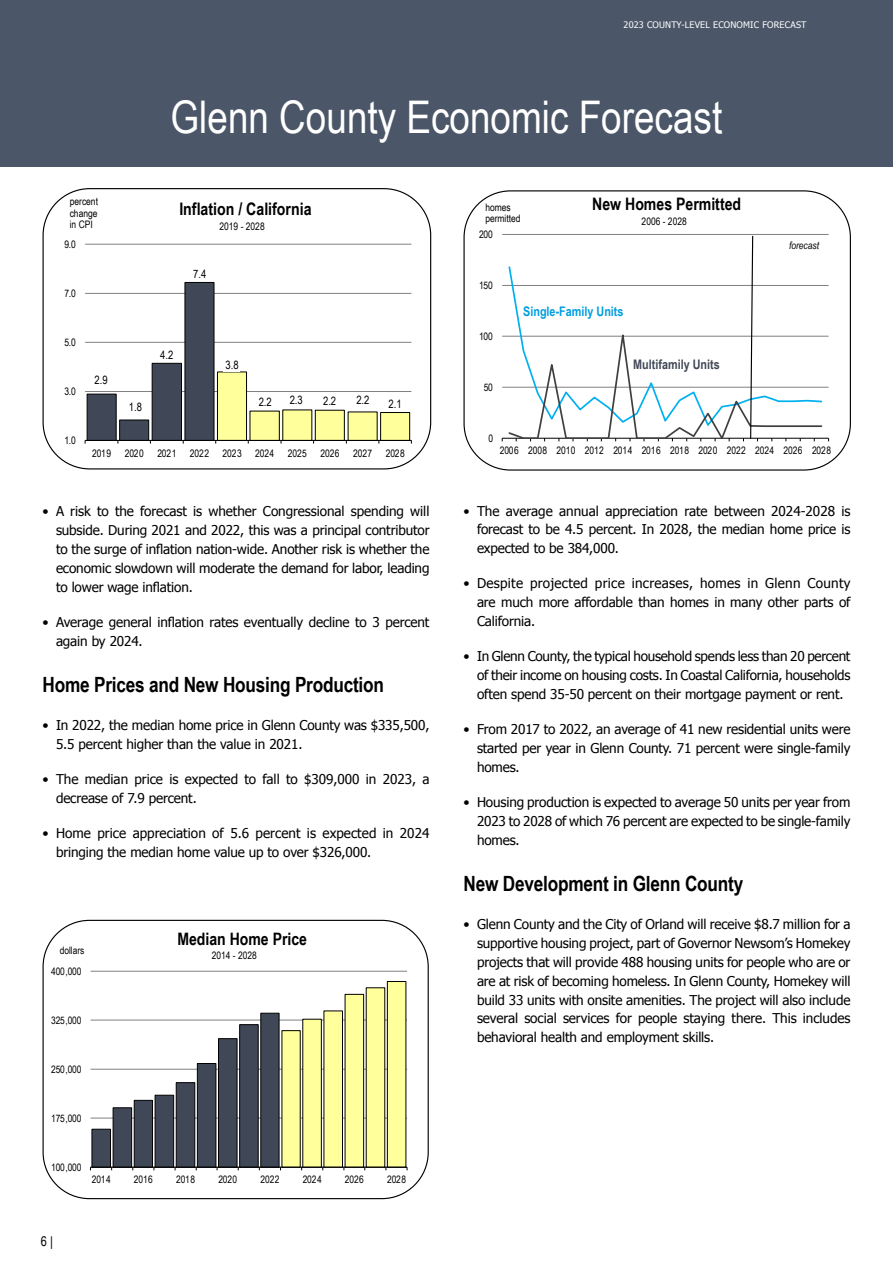
<style>
.page{position:relative;width:893px;height:1263px;background:#fff}
.page>*{position:absolute;margin:0;border:0;box-sizing:border-box;transform-origin:0 0}
.t1{font:45px "Arial Narrow";color:#fff}
.Profile_Subhead_1{font:700 21px "Arial Narrow";letter-spacing:-.01em;color:#000}
.t2{font:700 17.25px "Arial Narrow";color:#000}
.t3{font:700 17.1px "Arial Narrow";color:#000}
.Profile_Body_Text{font:13.5px/18.9px "Tahoma";letter-spacing:-.01em;color:#000;text-align:justify}
.t4{font:13.5px "Arial Narrow";color:#000}
.t5{font:700 13.2px "Arial Narrow";color:#009de0}
.t6{font:700 13.2px "Arial Narrow";color:#404756}
.t7{font:11.55px "Arial Narrow";color:#000}
.t8{font:10.35px/12.6px "Arial Narrow";letter-spacing:-.01em;color:#000}
.t9{font:italic 10.35px "Arial Narrow";color:#000}
.t10{font:9px "Tahoma";letter-spacing:.02em;color:#fff}
</style>
<div class="page">
<div style="left:0;top:0;width:893px;height:167px;background:#4b5768"></div>
<hr style="left:85px;top:391px;width:326px;height:1px;background:#808080">
<hr style="left:85px;top:342px;width:326px;height:1px;background:#808080">
<hr style="left:85px;top:293px;width:326px;height:1px;background:#808080">
<hr style="left:85px;top:244px;width:326px;height:1px;background:#808080">
<div style="left:217px;top:372px;width:30px;height:68px;background:#ffff9b"></div>
<div style="left:217px;top:372px;width:30px;height:69px;border:1px solid #000"></div>
<div style="left:250px;top:411px;width:29px;height:29px;background:#ffff9b"></div>
<div style="left:250px;top:411px;width:30px;height:30px;border:1px solid #000"></div>
<div style="left:283px;top:410px;width:29px;height:30px;background:#ffff9b"></div>
<div style="left:315px;top:410px;width:29px;height:30px;background:#ffff9b"></div>
<div style="left:315px;top:410px;width:30px;height:31px;border:1px solid #000"></div>
<div style="left:348px;top:412px;width:29px;height:28px;background:#ffff9b"></div>
<div style="left:381px;top:412px;width:29px;height:28px;background:#ffff9b"></div>
<div style="left:380px;top:412px;width:30px;height:29px;border:1px solid #000"></div>
<hr style="left:85px;top:440px;width:326px;height:1px;background:#000">
<svg style="left:85px;top:282px;width:131px;height:162px"></svg>
<div style="left:93px;top:372px;width:17px;height:15px;background:#fff"></div>
<div style="left:127px;top:399px;width:17px;height:15px;background:#fff"></div>
<div style="left:158px;top:347px;width:17px;height:15px;background:#fff"></div>
<hr style="left:91px;top:1118px;width:316px;height:1px;background:#808080">
<hr style="left:91px;top:1069px;width:316px;height:1px;background:#808080">
<hr style="left:91px;top:1020px;width:316px;height:1px;background:#808080">
<hr style="left:91px;top:971px;width:316px;height:1px;background:#808080">
<div style="left:282px;top:1031px;width:18px;height:136px;background:#ffff9b"></div>
<div style="left:303px;top:1019px;width:18px;height:148px;background:#ffff9b"></div>
<div style="left:302px;top:1019px;width:20px;height:148px;border:1px solid #000"></div>
<div style="left:324px;top:1011px;width:18px;height:156px;background:#ffff9b"></div>
<div style="left:324px;top:1011px;width:19px;height:156px;border:1px solid #000"></div>
<div style="left:345px;top:994px;width:19px;height:173px;background:#ffff9b"></div>
<div style="left:345px;top:994px;width:19px;height:173px;border:1px solid #000"></div>
<div style="left:366px;top:988px;width:19px;height:179px;background:#ffff9b"></div>
<div style="left:387px;top:981px;width:19px;height:186px;background:#ffff9b"></div>
<div style="left:387px;top:981px;width:19px;height:186px;border:1px solid #000"></div>
<hr style="left:91px;top:1167px;width:316px;height:1px;background:#000">
<svg style="left:90px;top:1013px;width:191px;height:157px"></svg>
<hr style="left:502px;top:234px;width:327px;height:1px;background:#808080">
<svg style="left:502px;top:235px;width:327px;height:206px"></svg>
<p class="t10" style="left:624px;top:19px;width:184px">2023 COUNTY-LEVEL ECONOMIC FORECAST</p>
<p class="t8" style="left:70px;top:194px;width:30px">percent change</p>
<p class="t8" style="left:70px;top:218px;width:25px">in CPI</p>
<p class="t8" style="left:64px;top:238px;width:13px">9.0</p>
<p class="t8" style="left:64px;top:286px;width:13px">7.0</p>
<p class="t8" style="left:64px;top:336px;width:13px">5.0</p>
<p class="t8" style="left:64px;top:385px;width:13px">3.0</p>
<p class="t8" style="left:64px;top:434px;width:13px">1.0</p>
<p class="t7" style="left:95px;top:371px;width:15px">2.9</p>
<h1 class="t1" style="left:171px;top:85px;width:553px">Glenn County Economic Forecast</h1>
<p class="t2" style="left:179px;top:196px;width:134px">Inflation / California</p>
<p class="t8" style="left:219px;top:220px;width:47px">2019 - 2028</p>
<p class="t7" style="left:193px;top:265px;width:15px">7.4</p>
<p class="t7" style="left:129px;top:398px;width:15px">1.8</p>
<p class="t7" style="left:160px;top:347px;width:15px">4.2</p>
<p class="t7" style="left:225px;top:356px;width:15px">3.8</p>
<p class="t7" style="left:259px;top:394px;width:15px">2.2</p>
<p class="t7" style="left:290px;top:392px;width:15px">2.3</p>
<p class="t7" style="left:323px;top:392px;width:15px">2.2</p>
<p class="t7" style="left:356px;top:391px;width:15px">2.2</p>
<p class="t7" style="left:389px;top:395px;width:15px">2.1</p>
<p class="t8" style="left:485px;top:202px;width:37px;line-height:10.9px">homes permitted</p>
<p class="t8" style="left:479px;top:228px;width:15px">200</p>
<p class="t8" style="left:479px;top:279px;width:15px">150</p>
<p class="t2" style="left:592px;top:191px;width:150px">New Homes Permitted</p>
<p class="t8" style="left:642px;top:215px;width:47px">2006 - 2028</p>
<p class="t8" style="left:479px;top:330px;width:15px">100</p>
<p class="t8" style="left:484px;top:381px;width:11px">50</p>
<p class="t8" style="left:488px;top:431px;width:6px">0</p>
<p class="t5" style="left:523px;top:301px;width:102px">Single-Family Units</p>
<p class="t6" style="left:633px;top:354px;width:88px">Multifamily Units</p>
<p class="t9" style="left:789px;top:240px;width:32px">forecast</p>
<p class="t8" style="left:92px;top:446px;width:21px">2019</p>
<p class="t8" style="left:125px;top:446px;width:21px">2020</p>
<p class="t8" style="left:157px;top:446px;width:21px">2021</p>
<p class="t8" style="left:190px;top:446px;width:21px">2022</p>
<p class="t8" style="left:223px;top:446px;width:21px">2023</p>
<p class="t8" style="left:255px;top:446px;width:21px">2024</p>
<p class="t8" style="left:288px;top:446px;width:21px">2025</p>
<p class="t8" style="left:320px;top:446px;width:21px">2026</p>
<p class="t8" style="left:353px;top:446px;width:21px">2027</p>
<p class="t8" style="left:386px;top:446px;width:21px">2028</p>
<p class="Profile_Body_Text" style="left:56px;top:501px;width:375px;text-indent:-14px">• A risk to the forecast is whether Congressional spending will subside. During 2021 and 2022, this was a principal contributor to the surge of inflation nation-wide. Another risk is whether the economic slowdown will moderate the demand for labor, leading to lower wage inflation.</p>
<p class="Profile_Body_Text" style="left:56px;top:612px;width:375px;text-indent:-14px">• Average general inflation rates eventually decline to 3 percent again by 2024.</p>
<h1 class="Profile_Subhead_1" style="left:43px;top:669px;width:343px">Home Prices and New Housing Production</h1>
<p class="Profile_Body_Text" style="left:56px;top:715px;width:375px;text-indent:-14px">• In 2022, the median home price in Glenn County was $335,500,<br>5.5 percent higher than the value in 2021.</p>
<p class="Profile_Body_Text" style="left:56px;top:769px;width:375px;text-indent:-14px">• The median price is expected to fall to $309,000 in 2023, a decrease of 7.9 percent.</p>
<p class="Profile_Body_Text" style="left:56px;top:823px;width:375px;text-indent:-14px">• Home price appreciation of 5.6 percent is expected in 2024 bringing the median home value up to over $326,000.</p>
<p class="t8" style="left:60px;top:944px;width:26px">dollars</p>
<p class="t8" style="left:51px;top:964px;width:32px">400,000</p>
<p class="t8" style="left:51px;top:1013px;width:32px">325,000</p>
<p class="t8" style="left:51px;top:1062px;width:32px">250,000</p>
<p class="t8" style="left:51px;top:1111px;width:32px">175,000</p>
<p class="t8" style="left:51px;top:1160px;width:32px">100,000</p>
<p class="t3" style="left:177px;top:926px;width:131px">Median Home Price</p>
<p class="t8" style="left:212px;top:949px;width:47px">2014 - 2028</p>
<p class="t4" style="left:41px;top:1231px;width:14px">6 |</p>
<p class="t8" style="left:92px;top:1173px;width:20px">2014</p>
<p class="t8" style="left:134px;top:1173px;width:20px">2016</p>
<p class="t8" style="left:176px;top:1173px;width:20px">2018</p>
<p class="t8" style="left:218px;top:1173px;width:20px">2020</p>
<p class="t8" style="left:261px;top:1173px;width:20px">2022</p>
<p class="t8" style="left:303px;top:1173px;width:20px">2024</p>
<p class="t8" style="left:345px;top:1173px;width:20px">2026</p>
<p class="t8" style="left:387px;top:1173px;width:20px">2028</p>
<p class="t8" style="left:500px;top:444px;width:333px">2006 2008 2010 2012 2014 2016 2018 2020 2022 2024 2026 2028</p>
<p class="Profile_Body_Text" style="left:477px;top:500px;width:375px;text-indent:-14px">• The average annual appreciation rate between 2024-2028 is forecast to be 4.5 percent. In 2028, the median home price is expected to be 384,000.</p>
<p class="Profile_Body_Text" style="left:477px;top:573px;width:375px;text-indent:-14px">• Despite projected price increases, homes in Glenn County are much more affordable than homes in many other parts of California.</p>
<p class="Profile_Body_Text" style="left:477px;top:646px;width:375px;text-indent:-14px">• In Glenn County, the typical household spends less than 20 percent of their income on housing costs. In Coastal California, households often spend 35-50 percent on their mortgage payment or rent.</p>
<p class="Profile_Body_Text" style="left:477px;top:719px;width:375px;text-indent:-14px">• From 2017 to 2022, an average of 41 new residential units were started per year in Glenn County. 71 percent were single-family homes.</p>
<p class="Profile_Body_Text" style="left:477px;top:792px;width:375px;text-indent:-14px">• Housing production is expected to average 50 units per year from 2023 to 2028 of which 76 percent are expected to be single-family homes.</p>
<h1 class="Profile_Subhead_1" style="left:463px;top:868px;width:281px">New Development in Glenn County</h1>
<p class="Profile_Body_Text" style="left:477px;top:914px;width:375px;text-indent:-14px">• Glenn County and the City of Orland will receive $8.7 million for a supportive housing project, part of Governor Newsom’s Homekey projects that will provide 488 housing units for people who are or are at risk of becoming homeless. In Glenn County, Homekey will build 33 units with onsite amenities. The project will also include several social services for people staying there. This includes behavioral health and employment skills.</p>
</div>
